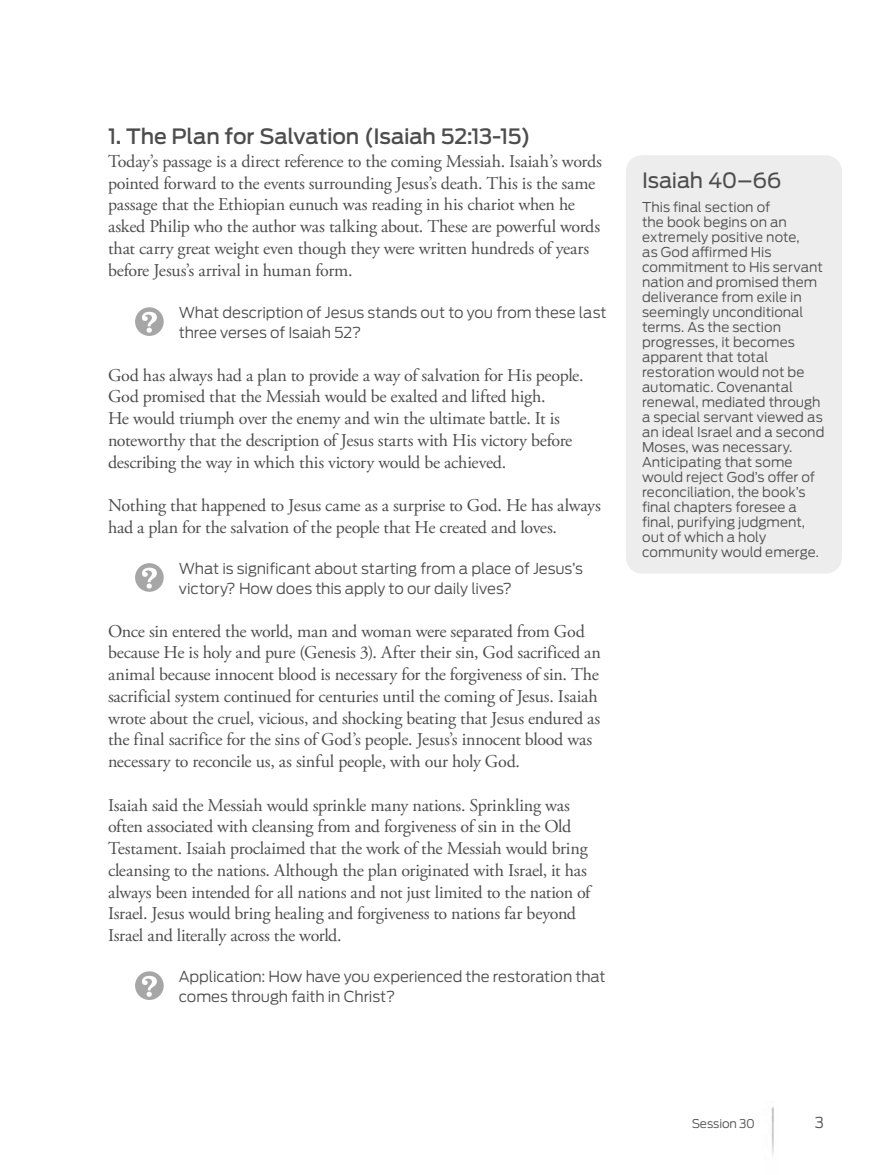
<style>
.page{position:relative;width:878px;height:1175px;background:#fff}
.page>*{position:absolute;margin:0;border:0;box-sizing:border-box;transform-origin:0 0}
.t1{font:500 21px "Antenna";letter-spacing:-.01em;color:#4d4d4f}
.t2{font:21px "Antenna";letter-spacing:-.015em;color:#4d4d4f}
.t3{font:18px/21.8px "Adobe Garamond Pro";letter-spacing:-.015em;color:#4d4d4f}
.t4{font:300 15px/19.5px "Antenna";letter-spacing:-.01em;color:#4d4d4f}
.t5{font:300 13.5px/15px "Antenna";color:#4d4d4f}
.t6{font:300 12px "Antenna";letter-spacing:-.015em;color:#4d4d4f}
</style>
<div class="page">
<img style="left:771px;top:1107px;width:3px;height:48px">
<div style="left:625px;top:155px;width:216px;height:418px;background:#ededed;border-radius:16px"></div>
<svg style="left:135px;top:307px;width:29px;height:29px"></svg>
<svg style="left:135px;top:563px;width:29px;height:29px"></svg>
<svg style="left:135px;top:971px;width:29px;height:29px"></svg>
<p class="t1" style="left:108px;top:123px;width:424px">1. The Plan for Salvation (Isaiah 52:13-15)</p>
<p class="t3" style="left:108px;top:151px;width:495px">Today’s passage is a direct reference to the coming Messiah. Isaiah’s words pointed forward to the events surrounding Jesus’s death. This is the same passage that the Ethiopian eunuch was reading in his chariot when he asked Philip who the author was talking about. These are powerful words that carry great weight even though they were written hundreds of years before Jesus’s arrival in human form.</p>
<p class="t4" style="left:179px;top:303px;width:429px">What description of Jesus stands out to you from these last three verses of Isaiah 52?</p>
<p class="t3" style="left:108px;top:365px;width:477px">God has always had a plan to provide a way of salvation for His people.<br>God promised that the Messiah would be exalted and lifted high.<br>He would triumph over the enemy and win the ultimate battle. It is noteworthy that the description of Jesus starts with His victory before describing the way in which this victory would be achieved.</p>
<p class="t3" style="left:108px;top:495px;width:494px">Nothing that happened to Jesus came as a surprise to God. He has always had a plan for the salvation of the people that He created and loves.</p>
<p class="t4" style="left:179px;top:559px;width:405px">What is significant about starting from a place of Jesus’s victory? How does this apply to our daily lives?</p>
<p class="t3" style="left:108px;top:620px;width:494px">Once sin entered the world, man and woman were separated from God because He is holy and pure (Genesis 3). After their sin, God sacrificed an animal because innocent blood is necessary for the forgiveness of sin. The sacrificial system continued for centuries until the coming of Jesus. Isaiah wrote about the cruel, vicious, and shocking beating that Jesus endured as the final sacrifice for the sins of God’s people. Jesus’s innocent blood was necessary to reconcile us, as sinful people, with our holy God.</p>
<p class="t3" style="left:108px;top:794px;width:484px">Isaiah said the Messiah would sprinkle many nations. Sprinkling was often associated with cleansing from and forgiveness of sin in the Old Testament. Isaiah proclaimed that the work of the Messiah would bring cleansing to the nations. Although the plan originated with Israel, it has always been intended for all nations and not just limited to the nation of Israel. Jesus would bring healing and forgiveness to nations far beyond Israel and literally across the world.</p>
<p class="t4" style="left:179px;top:967px;width:428px">Application: How have you experienced the restoration that comes through faith in Christ?</p>
<p class="t2" style="left:642px;top:168px;width:141px">Isaiah 40–66</p>
<p class="t5" style="left:642px;top:200px;width:184px">This final section of<br>the book begins on an extremely positive note,<br>as God affirmed His commitment to His servant nation and promised them deliverance from exile in seemingly unconditional terms. As the section progresses, it becomes apparent that total restoration would not be automatic. Covenantal renewal, mediated through a special servant viewed as an ideal Israel and a second<br>Moses, was necessary.<br>Anticipating that some would reject God’s offer of reconciliation, the book’s final chapters foresee a final, purifying judgment, out of which a holy community would emerge.</p>
<p class="t6" style="left:691px;top:1116px;width:65px">Session 30</p>
<p class="t4" style="left:814px;top:1112px;width:11px">3</p>
</div>
